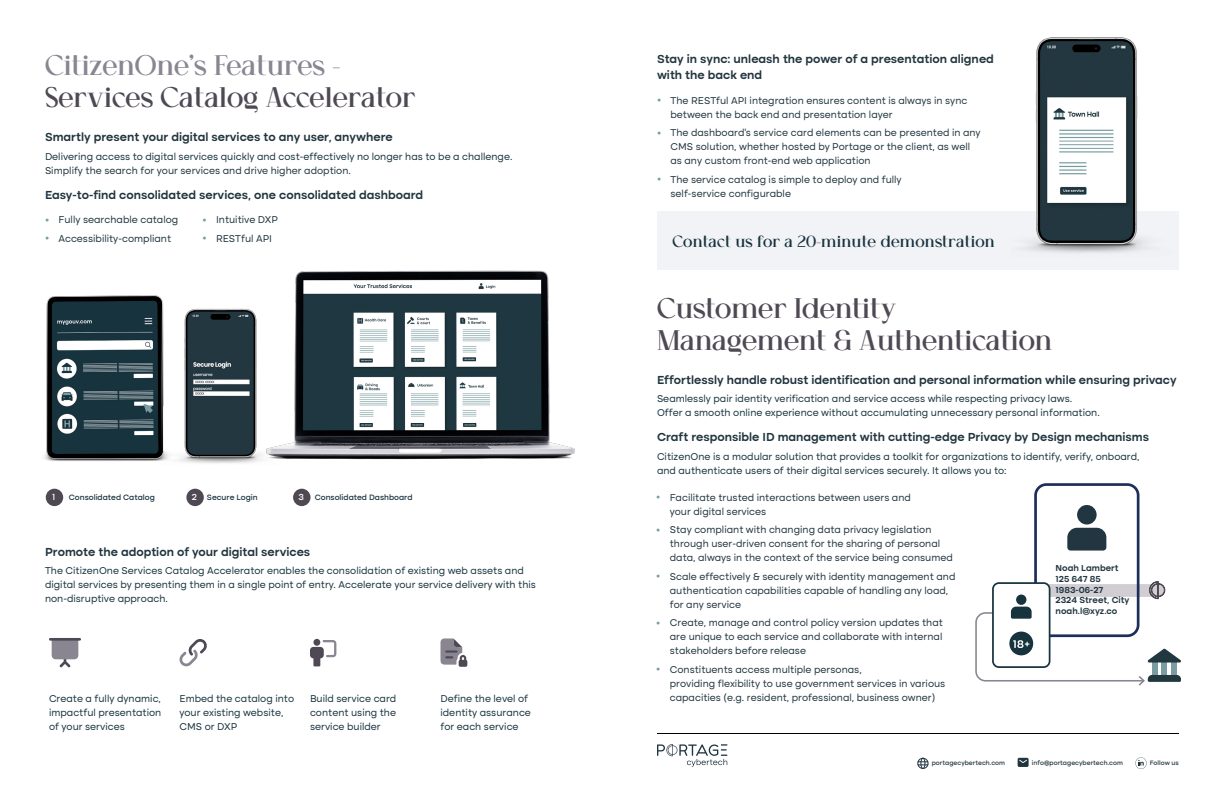
<style>
.page{position:relative;width:1224px;height:792px;background:#fff}
.page>*{position:absolute;margin:0;border:0;box-sizing:border-box;transform-origin:0 0}
.t1{font:700 28px/32px "Cellofy";color:#4f4954}
.t2{font:700 28px "Cellofy";color:#898591}
.t3{font:700 16px "Cellofy";letter-spacing:.01em;color:#18333e}
.t4{font:600 12px/16px "Altone";color:#21353f}
.t5{font:10px/14px "Altone";color:#21353f}
.t6{font:10px/14px "Altone";color:#18333e}
.t7{font:600 9px/10.8px "Altone";color:#213640}
.t8{font:500 9px "Altone";color:#fff}
.t9{font:500 8px "Altone";color:#18333e}
.t10{font:500 6.5px "Altone";color:#21353f}
.s1{font-weight:600;font-size:14px;color:#7b9da2}
.s2{font-size:9px;color:#fff}
</style>
<div class="page">
<div style="left:657px;top:211px;width:522px;height:59px;background:#f2f3f7"></div>
<hr style="left:657px;top:733px;width:522px;height:1px;background:#000">
<svg style="left:657px;top:744px;width:70px;height:23px"></svg>
<img style="left:44px;top:270px;width:531px;height:194px">
<div style="left:46px;top:489px;width:17px;height:17px;background:#4f4954;border-radius:50%"></div>
<div style="left:186px;top:489px;width:18px;height:17px;background:#4f4954;border-radius:50%"></div>
<div style="left:293px;top:489px;width:18px;height:17px;background:#4f4954;border-radius:50%"></div>
<svg style="left:52px;top:641px;width:26px;height:26px"></svg>
<hr style="left:49px;top:638px;width:32px;height:3px;background:#4f4954">
<svg style="left:179px;top:639px;width:28px;height:27px"></svg>
<svg style="left:310px;top:640px;width:26px;height:26px"></svg>
<svg style="left:440px;top:638px;width:27px;height:29px"></svg>
<img style="left:1025px;top:37px;width:121px;height:216px">
<div style="left:1042px;top:584px;width:122px;height:13px;background:#d0ced3;border-radius:6px"></div>
<svg style="left:1149px;top:581px;width:16px;height:18px"></svg>
<div style="left:1077px;top:505px;width:20px;height:20px;background:#213640;border-radius:50%"></div>
<svg style="left:1067px;top:528px;width:39px;height:23px"></svg>
<div style="left:1034px;top:483px;width:105px;height:154px;border:3px solid #1c2e59;border-radius:11px"></div>
<div style="left:993px;top:583px;width:57px;height:84px;background:#fff;border-radius:6px"></div>
<div style="left:992px;top:582px;width:58px;height:86px;border:2px solid #17333d;border-radius:6px"></div>
<div style="left:1016px;top:595px;width:10px;height:10px;background:#17333d;border-radius:50%"></div>
<svg style="left:975px;top:607px;width:206px;height:79px"></svg>
<svg style="left:917px;top:758px;width:12px;height:11px"></svg>
<div style="left:1018px;top:758px;width:11px;height:9px;background:#21353f;border-radius:2px"></div>
<svg style="left:1019px;top:760px;width:8px;height:3px"></svg>
<svg style="left:1135px;top:757px;width:12px;height:12px"></svg>
<h1 class="t2" style="left:45px;top:48px;width:297px">CitizenOne’s Features -</h1>
<h1 class="t1" style="left:45px;top:81px;width:372px">Services Catalog Accelerator</h1>
<p class="t4" style="left:45px;top:130px;width:349px">Smartly present your digital services to any user, anywhere</p>
<p class="t6" style="left:45px;top:150px;width:469px">Delivering access to digital services quickly and cost-effectively no longer has to be a challenge.</p>
<p class="t5" style="left:45px;top:164px;width:307px">Simplify the search for your services and drive higher adoption.</p>
<p class="t4" style="left:45px;top:187px;width:380px">Easy-to-find consolidated services, one consolidated dashboard</p>
<p class="t5" style="left:45px;top:213px;width:135px"><span class="s1">•</span> Fully searchable catalog</p>
<p class="t5" style="left:45px;top:232px;width:128px"><span class="s1">•</span> Accessibility-compliant</p>
<p class="t5" style="left:202px;top:213px;width:77px"><span class="s1">•</span> Intuitive DXP</p>
<p class="t5" style="left:202px;top:232px;width:71px"><span class="s1">•</span> RESTful API</p>
<p class="t8" style="left:52px;top:493px;width:5px">1</p>
<p class="t9" style="left:69px;top:493px;width:88px">Consolidated Catalog</p>
<p class="t9" style="left:192px;top:493px;width:68px"><span class="s2">2</span> Secure Login</p>
<p class="t9" style="left:298px;top:493px;width:116px"><span class="s2">3</span> Consolidated Dashboard</p>
<p class="t4" style="left:45px;top:544px;width:267px">Promote the adoption of your digital services</p>
<p class="t6" style="left:45px;top:565px;width:493px">The CitizenOne Services Catalog Accelerator enables the consolidation of existing web assets and digital services by presenting them in a single point of entry. Accelerate your service delivery with this non-disruptive approach.</p>
<p class="t6" style="left:49px;top:692px;width:114px;text-align:justify">Create a fully dynamic, impactful presentation of your services</p>
<p class="t6" style="left:180px;top:692px;width:116px">Embed the catalog into your existing website,<br>CMS or DXP</p>
<p class="t6" style="left:310px;top:692px;width:88px;text-align:justify">Build service card content using the service builder</p>
<p class="t6" style="left:440px;top:692px;width:92px">Define the level of identity assurance for each service</p>
<p class="t4" style="left:657px;top:52px;width:338px">Stay in sync: unleash the power of a presentation aligned with the back end</p>
<p class="t5" style="left:670px;top:94px;width:298px;text-indent:-14px"><span class="s1">•</span> The RESTful API integration ensures content is always in sync between the back end and presentation layer</p>
<p class="t5" style="left:670px;top:127px;width:312px;text-indent:-14px"><span class="s1">•</span> The dashboard’s service card elements can be presented in any<br>CMS solution, whether hosted by Portage or the client, as well as any custom front-end web application</p>
<p class="t5" style="left:670px;top:173px;width:233px;text-indent:-14px"><span class="s1">•</span> The service catalog is simple to deploy and fully self-service configurable</p>
<h2 class="t3" style="left:672px;top:232px;width:324px">Contact us for a 20-minute demonstration</h2>
<h1 class="t1" style="left:657px;top:291px;width:397px">Customer Identity<br>Management &amp; Authentication</h1>
<p class="t4" style="left:657px;top:372px;width:521px">Effortlessly handle robust identification and personal information while ensuring privacy</p>
<p class="t6" style="left:657px;top:392px;width:444px">Seamlessly pair identity verification and service access while respecting privacy laws.<br>Offer a smooth online experience without accumulating unnecessary personal information.</p>
<p class="t4" style="left:657px;top:430px;width:494px">Craft responsible ID management with cutting-edge Privacy by Design mechanisms</p>
<p class="t6" style="left:657px;top:450px;width:484px">CitizenOne is a modular solution that provides a toolkit for organizations to identify, verify, onboard, and authenticate users of their digital services securely. It allows you to:</p>
<p class="t5" style="left:670px;top:491px;width:243px;text-indent:-14px"><span class="s1">•</span> Facilitate trusted interactions between users and your digital services</p>
<p class="t5" style="left:670px;top:524px;width:285px;text-indent:-14px"><span class="s1">•</span> Stay compliant with changing data privacy legislation through user-driven consent for the sharing of personal data, always in the context of the service being consumed</p>
<p class="t5" style="left:670px;top:570px;width:287px;text-indent:-14px"><span class="s1">•</span> Scale effectively &amp; securely with identity management and authentication capabilities capable of handling any load, for any service</p>
<p class="t5" style="left:670px;top:617px;width:275px;text-align:justify;text-indent:-14px"><span class="s1">•</span> Create, manage and control policy version updates that are unique to each service and collaborate with internal stakeholders before release</p>
<p class="t5" style="left:670px;top:663px;width:277px;text-indent:-14px"><span class="s1">•</span> Constituents access multiple personas,<br>providing flexibility to use government services in various capacities (e.g. resident, professional, business owner)</p>
<p class="t7" style="left:1056px;top:563px;width:75px">Noah Lambert<br>125 647 85<br>1983-06-27<br>2324 Street, City noah.l@xyz.co</p>
<p class="t10" style="left:932px;top:760px;width:75px">portagecybertech.com</p>
<p class="t10" style="left:1032px;top:760px;width:93px">info@portagecybertech.com</p>
<p class="t10" style="left:1150px;top:760px;width:31px">Follow us</p>
</div>
